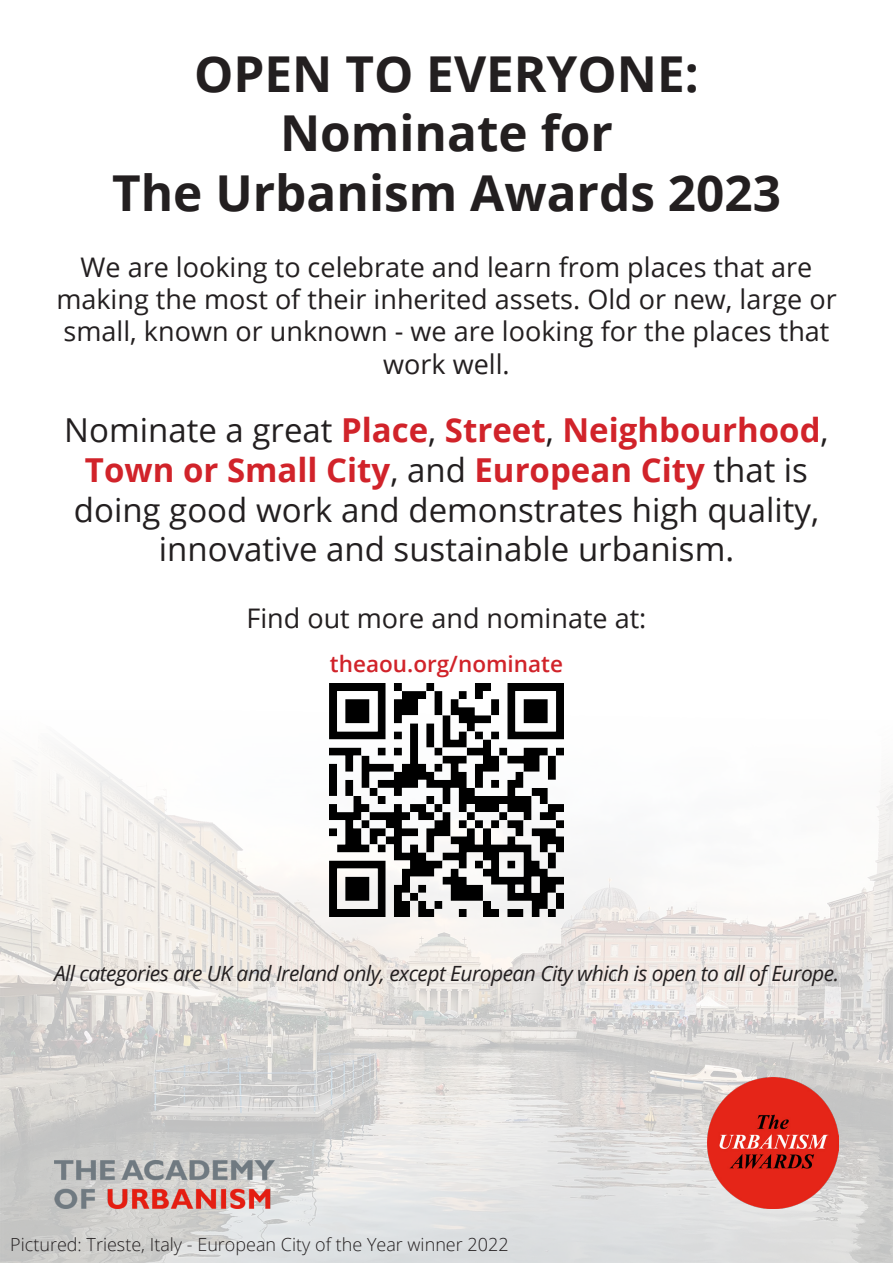
<style>
.page{position:relative;width:893px;height:1263px;background:#fff}
.page>*{position:absolute;margin:0;border:0;box-sizing:border-box;transform-origin:0 0}
.t1{font:700 49.5px "Open Sans";color:#231f20}
.t2{font:33px/39.6px "Open Sans";color:#231f20;text-align:center}
.t3{font:27px/32.4px "Open Sans";color:#231f20;text-align:center}
.t4{font:600 22.5px "Open Sans";color:#d1232a}
.t5{font:italic 21px "Open Sans";letter-spacing:-.025em;color:#231f20}
.t6{font:300 18px "Open Sans";color:#231f20}
.s1{font-weight:700;color:#d1232a}
</style>
<div class="page">
<img style="left:0;top:710px;width:893px;height:553px">
<img style="left:54px;top:1160px;width:220px;height:49px">
<img style="left:330px;top:683px;width:233px;height:233px">
<img style="left:707px;top:1077px;width:132px;height:132px">
<p class="t1" style="left:194px;top:39px;width:506px">OPEN TO EVERYONE:</p>
<p class="t1" style="left:280px;top:98px;width:334px">Nominate for</p>
<p class="t1" style="left:112px;top:158px;width:670px">The Urbanism Awards 2023</p>
<p class="t3" style="left:56px;top:250px;width:782px">We are looking to celebrate and learn from places that are making the most of their inherited assets. Old or new, large or small, known or unknown - we are looking for the places that work well.</p>
<p class="t2" style="left:64px;top:410px;width:766px">Nominate a great <span class="s1">Place</span>, <span class="s1">Street</span>, <span class="s1">Neighbourhood</span>, <span class="s1">Town or Small City</span>, and <span class="s1">European City</span> that is doing good work and demonstrates high quality, innovative and sustainable urbanism.</p>
<p class="t3" style="left:247px;top:601px;width:401px">Find out more and nominate at:</p>
<p class="t4" style="left:330px;top:649px;width:235px">theaou.org/nominate</p>
<p class="t5" style="left:54px;top:959px;width:786px">All categories are UK and Ireland only, except European City which is open to all of Europe.</p>
<p class="t6" style="left:10px;top:1232px;width:500px">Pictured: Trieste, Italy - European City of the Year winner 2022</p>
</div>
